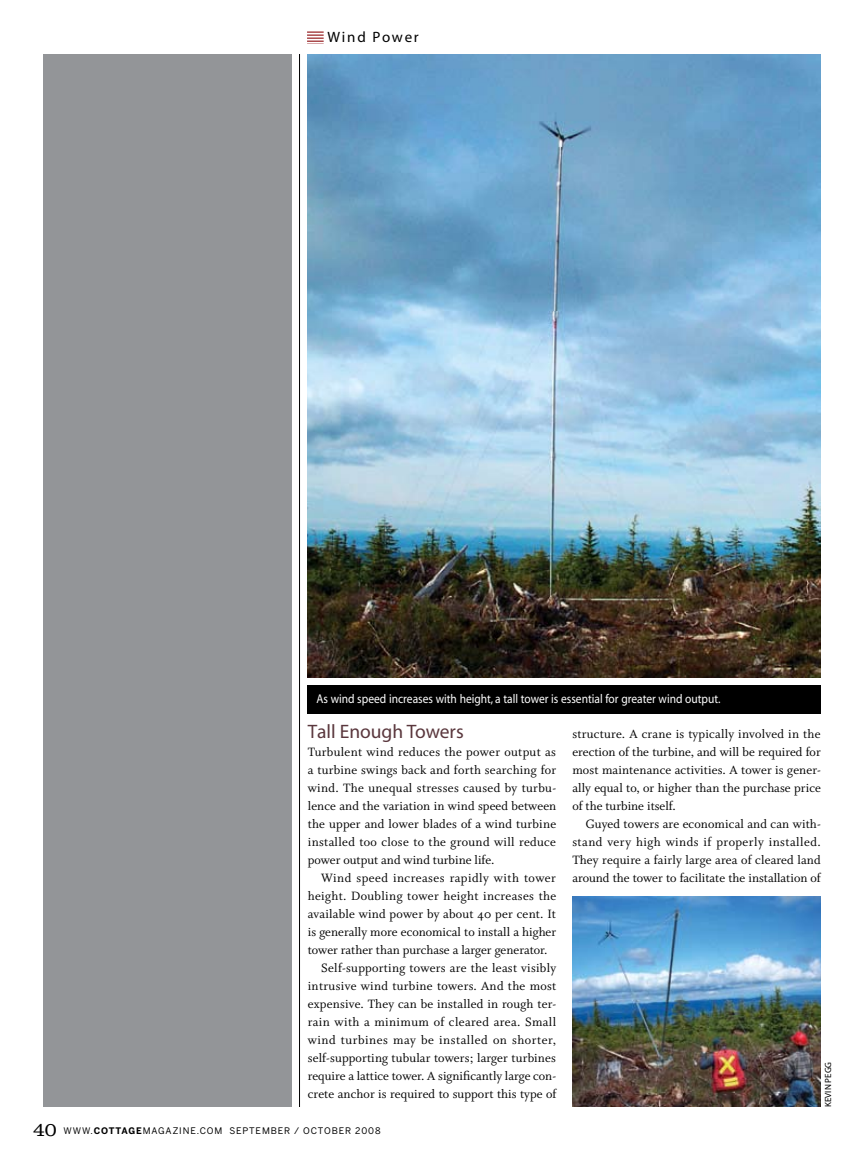
<style>
.page{position:relative;width:864px;height:1161px;background:#fff}
.page>*{position:absolute;margin:0;border:0;box-sizing:border-box;transform-origin:0 0}
.t1{font:19.5px "Myriad";color:#5a373d}
.t2{font:15px "Myriad";letter-spacing:.12em;color:#000}
.t3{font:13.5px/18px "Whitman Roman Os F";letter-spacing:.01em;color:#000;text-align:justify}
.t4{font:13.5px "Whitman Roman Os F";letter-spacing:.035em;color:#000}
.t5{font:13.5px "Whitman Roman Os F";letter-spacing:.03em;color:#000}
.t6{font:12.75px "Myriad";color:#fff;scale:.9 1}
.t7{font:9px "Benton Sans";letter-spacing:.1em;color:#000}
.t8{font:9px "Myriad";color:#000}
.s1{font-family:"Clarendon";font-weight:300;font-size:19.5px}
.s2{font-weight:700}
</style>
<div class="page">
<div style="left:43px;top:54px;width:249px;height:1053px;background:#939598"></div>
<svg style="left:307px;top:32px;width:17px;height:12px"></svg>
<hr style="left:299px;top:54px;width:1px;height:1053px;background:#000">
<img style="left:308px;top:54px;width:512px;height:624px">
<div style="left:308px;top:686px;width:513px;height:28px;background:#000"></div>
<img style="left:572px;top:896px;width:249px;height:211px">
<p class="t2" style="left:327px;top:29px;width:93px">Wind Power</p>
<p class="t6" style="left:316px;top:692px;width:451px">As wind speed increases with height, a tall tower is essential for greater wind output.</p>
<h1 class="t1" style="left:308px;top:722px;width:157px">Tall Enough Towers</h1>
<p class="t3" style="left:308px;top:743px;width:250px">Turbulent wind reduces the power output as a turbine swings back and forth searching for wind. The unequal stresses caused by turbu&shy;lence and the variation in wind speed between the upper and lower blades of a wind turbine installed too close to the ground will reduce power output and wind turbine life.</p>
<p class="t4" style="left:321px;top:870px;width:236px">Wind speed increases rapidly with tower</p>
<p class="t3" style="left:308px;top:887px;width:250px">height. Doubling tower height increases the</p>
<p class="t3" style="left:308px;top:905px;width:250px">available wind power by about 40 per cent. It</p>
<p class="t3" style="left:308px;top:923px;width:250px">is generally more economical to install a higher</p>
<p class="t3" style="left:308px;top:941px;width:241px">tower rather than purchase a larger generator.</p>
<p class="t3" style="left:321px;top:959px;width:236px">Self-supporting towers are the least visibly</p>
<p class="t3" style="left:308px;top:977px;width:250px">intrusive wind turbine towers. And the most</p>
<p class="t3" style="left:308px;top:995px;width:250px">expensive. They can be installed in rough ter-</p>
<p class="t5" style="left:308px;top:1014px;width:250px">rain with a minimum of cleared area. Small</p>
<p class="t4" style="left:308px;top:1032px;width:250px">wind turbines may be installed on shorter,</p>
<p class="t3" style="left:308px;top:1049px;width:250px">self-supporting tubular towers; larger turbines</p>
<p class="t3" style="left:308px;top:1067px;width:250px">require a lattice tower. A significantly large con-</p>
<p class="t3" style="left:308px;top:1085px;width:250px">crete anchor is required to support this type of</p>
<p class="t7" style="left:33px;top:1125px;width:349px"><span class="s1">40</span> WWW.<span class="s2">COTTAGE</span>MAGAZINE.COM SEPTEMBER / OCTOBER 2008</p>
<p class="t3" style="left:572px;top:725px;width:250px">structure. A crane is typically involved in the erection of the turbine, and will be required for most maintenance activities. A tower is gener&shy;ally equal to, or higher than the purchase price of the turbine itself.</p>
<p class="t3" style="left:572px;top:815px;width:250px;text-indent:14px">Guyed towers are economical and can with&shy;stand very high winds if properly installed.<br>They require a fairly large area of cleared land around the tower to facilitate the installation of</p>
<p class="t8" style="left:824px;top:1107px;width:46px;rotate:-90deg">kevin pegg</p>
</div>
